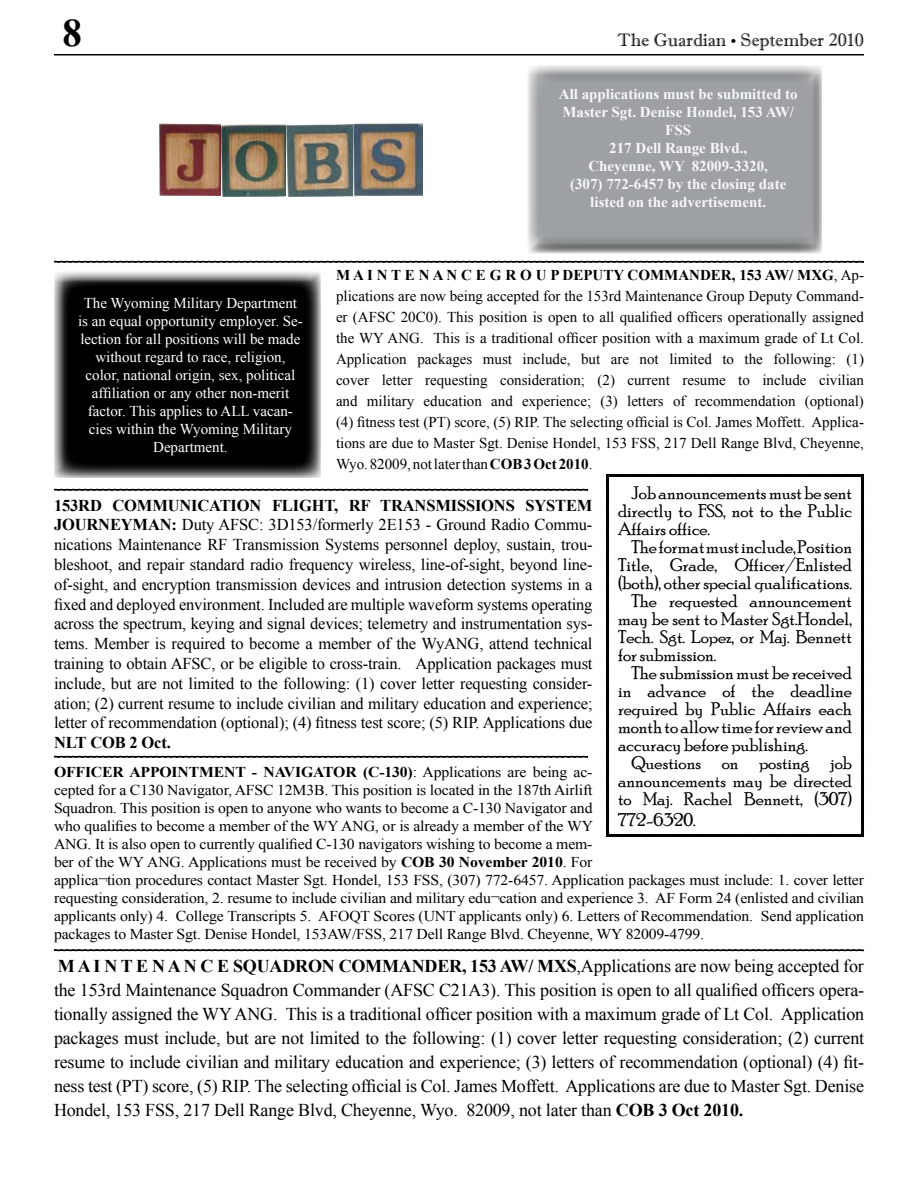
<style>
.page{position:relative;width:918px;height:1188px;background:#fff}
.page>*{position:absolute;margin:0;border:0;box-sizing:border-box;transform-origin:0 0}
.t1{font:700 39px "Times New Roman";color:#000}
.t2{font:18.3px/18px "Poor Richard";color:#000;text-align:justify}
.t3{font:18px/24px "Times New Roman";letter-spacing:-.01em;color:#000;text-align:justify}
.t4{font:18px "Imprint MT Shadow";color:#000}
.t5{font:16.5px/19.8px "Times New Roman";letter-spacing:-.01em;color:#000;text-align:justify}
.t6{font:700 16.5px "Times New Roman";letter-spacing:-.01em;color:#000}
.t7{font:15px/18px "Times New Roman";letter-spacing:-.01em;color:#000;scale:1.05 1}
.t8{font:15px/21px "Times New Roman";letter-spacing:-.01em;color:#000;text-align:justify}
.t9{font:15px/18px "Times New Roman";color:#fff;text-align:center}
.t10{font:700 15px/18px "Times New Roman";color:#f7f7f8;text-align:center}
.s1{font-weight:700}
</style>
<div class="page">
<hr style="left:54px;top:54px;width:810px;height:2px;background:#000">
<svg style="left:53px;top:755px;width:536px;height:3px"></svg>
<svg style="left:53px;top:488px;width:536px;height:3px"></svg>
<img style="left:159px;top:124px;width:68px;height:72px">
<img style="left:222px;top:125px;width:65px;height:72px">
<img style="left:287px;top:125px;width:69px;height:72px">
<img style="left:353px;top:124px;width:69px;height:72px">
<svg style="left:53px;top:260px;width:812px;height:3px"></svg>
<div style="left:526px;top:65px;width:297px;height:190px;background:#000;opacity:.75"></div>
<div style="left:52px;top:271px;width:270px;height:209px;background:#000;opacity:.75"></div>
<div style="left:78px;top:298px;width:225px;height:162px;background:#000"></div>
<svg style="left:53px;top:949px;width:812px;height:3px"></svg>
<svg style="left:605px;top:473px;width:260px;height:365px"></svg>
<h1 class="t1" style="left:63px;top:6px;width:21px">8</h1>
<p class="t4" style="left:618px;top:29px;width:247px">The Guardian • September 2010</p>
<p class="t10" style="left:559px;top:85px;width:240px">All applications must be submitted to<br>Master Sgt. Denise Hondel, 153 AW/<br>FSS<br>217 Dell Range Blvd.,<br>Cheyenne, WY 82009-3320,<br>(307) 772-6457 by the closing date listed on the advertisement.</p>
<p class="t8" style="left:336px;top:265px;width:530px"><span class="s1">M A I N T E N A N C E G R O U P DEPUTY COMMANDER, 153 AW/ MXG</span>, Ap&shy;plications are now being accepted for the 153rd Maintenance Group Deputy Command&shy;er (AFSC 20C0). This position is open to all qualified officers operationally assigned the WY ANG. This is a traditional officer position with a maximum grade of Lt Col.<br>Application packages must include, but are not limited to the following: (1) cover letter requesting consideration; (2) current resume to include civilian and military education and experience; (3) letters of recommendation (optional) (4) fitness test (PT) score, (5) RIP. The selecting official is Col. James Moffett. Applica&shy;tions are due to Master Sgt. Denise Hondel, 153 FSS, 217 Dell Range Blvd, Cheyenne, Wyo. 82009, not later than <span class="s1">COB 3 Oct 2010</span>.</p>
<p class="t5" style="left:54px;top:495px;width:540px"><span class="s1">153RD COMMUNICATION FLIGHT, RF TRANSMISSIONS SYSTEM JOURNEYMAN:</span> Duty AFSC: 3D153/formerly 2E153 - Ground Radio Commu&shy;nications Maintenance RF Transmission Systems personnel deploy, sustain, trou&shy;bleshoot, and repair standard radio frequency wireless, line-of-sight, beyond line&shy;of-sight, and encryption transmission devices and intrusion detection systems in a fixed and deployed environment. Included are multiple waveform systems operating across the spectrum, keying and signal devices; telemetry and instrumentation sys&shy;tems. Member is required to become a member of the WyANG, attend technical training to obtain AFSC, or be eligible to cross-train. Application packages must include, but are not limited to the following: (1) cover letter requesting consider&shy;ation; (2) current resume to include civilian and military education and experience; letter of recommendation (optional); (4) fitness test score; (5) RIP. Applications due</p>
<p class="t6" style="left:54px;top:731px;width:118px">NLT COB 2 Oct.</p>
<p class="t9" style="left:78px;top:294px;width:226px">The Wyoming Military Department is an equal opportunity employer. Se&shy;lection for all positions will be made without regard to race, religion, color, national origin, sex, political affiliation or any other non-merit factor. This applies to ALL vacan&shy;cies within the Wyoming Military Department.</p>
<p class="t2" style="left:618px;top:483px;width:236px;text-indent:13px">Job announcements must be sent directly to FSS, not to the Public Affairs office.</p>
<p class="t2" style="left:632px;top:537px;width:222px">The format must include, Position</p>
<p class="t2" style="left:618px;top:555px;width:235px">Title, Grade, Officer/Enlisted</p>
<p class="t2" style="left:618px;top:573px;width:236px">(both), other special qualifications.</p>
<p class="t2" style="left:632px;top:591px;width:222px">The requested announcement</p>
<p class="t2" style="left:618px;top:609px;width:235px">may be sent to Master Sgt.Hondel,</p>
<p class="t2" style="left:618px;top:627px;width:235px">Tech. Sgt. Lopez, or Maj. Bennett</p>
<p class="t2" style="left:618px;top:645px;width:100px">for submission.</p>
<p class="t2" style="left:632px;top:663px;width:222px">The submission must be received</p>
<p class="t2" style="left:618px;top:681px;width:235px">in advance of the deadline</p>
<p class="t2" style="left:618px;top:699px;width:236px">required by Public Affairs each</p>
<p class="t2" style="left:618px;top:717px;width:236px">month to allow time for review and</p>
<p class="t2" style="left:618px;top:735px;width:191px">accuracy before publishing.</p>
<p class="t2" style="left:632px;top:753px;width:222px">Questions on posting job</p>
<p class="t2" style="left:618px;top:771px;width:236px">announcements may be directed</p>
<p class="t2" style="left:618px;top:789px;width:236px">to Maj. Rachel Bennett, (307)</p>
<p class="t2" style="left:618px;top:811px;width:79px">772-6320.</p>
<p class="t7" style="left:54px;top:763px;width:773px"><span class="s1">OFFICER APPOINTMENT - NAVIGATOR (C-130)</span>: Applications are being ac-<br>cepted for a C130 Navigator, AFSC 12M3B. This position is located in the 187th Airlift<br>Squadron. This position is open to anyone who wants to become a C-130 Navigator and<br>who qualifies to become a member of the WY ANG, or is already a member of the WY<br>ANG. It is also open to currently qualified C-130 navigators wishing to become a mem-<br>ber of the WY ANG. Applications must be received by <span class="s1">COB 30 November 2010</span>. For<br>applica¬tion procedures contact Master Sgt. Hondel, 153 FSS, (307) 772-6457. Application packages must include: 1. cover letter requesting consideration, 2. resume to include civilian and military edu¬cation and experience 3. AF Form 24 (enlisted and civilian applicants only) 4. College Transcripts 5. AFOQT Scores (UNT applicants only) 6. Letters of Recommendation. Send application packages to Master Sgt. Denise Hondel, 153AW/FSS, 217 Dell Range Blvd. Cheyenne, WY 82009-4799.</p>
<p class="t3" style="left:54px;top:954px;width:812px"><span class="s1">M A I N T E N A N C E SQUADRON COMMANDER, 153 AW/ MXS</span>,Applications are now being accepted for the 153rd Maintenance Squadron Commander (AFSC C21A3). This position is open to all qualified officers opera&shy;tionally assigned the WY ANG. This is a traditional officer position with a maximum grade of Lt Col. Application packages must include, but are not limited to the following: (1) cover letter requesting consideration; (2) current resume to include civilian and military education and experience; (3) letters of recommendation (optional) (4) fit&shy;ness test (PT) score, (5) RIP. The selecting official is Col. James Moffett. Applications are due to Master Sgt. Denise Hondel, 153 FSS, 217 Dell Range Blvd, Cheyenne, Wyo. 82009, not later than <span class="s1">COB 3 Oct 2010.</span></p>
</div>
